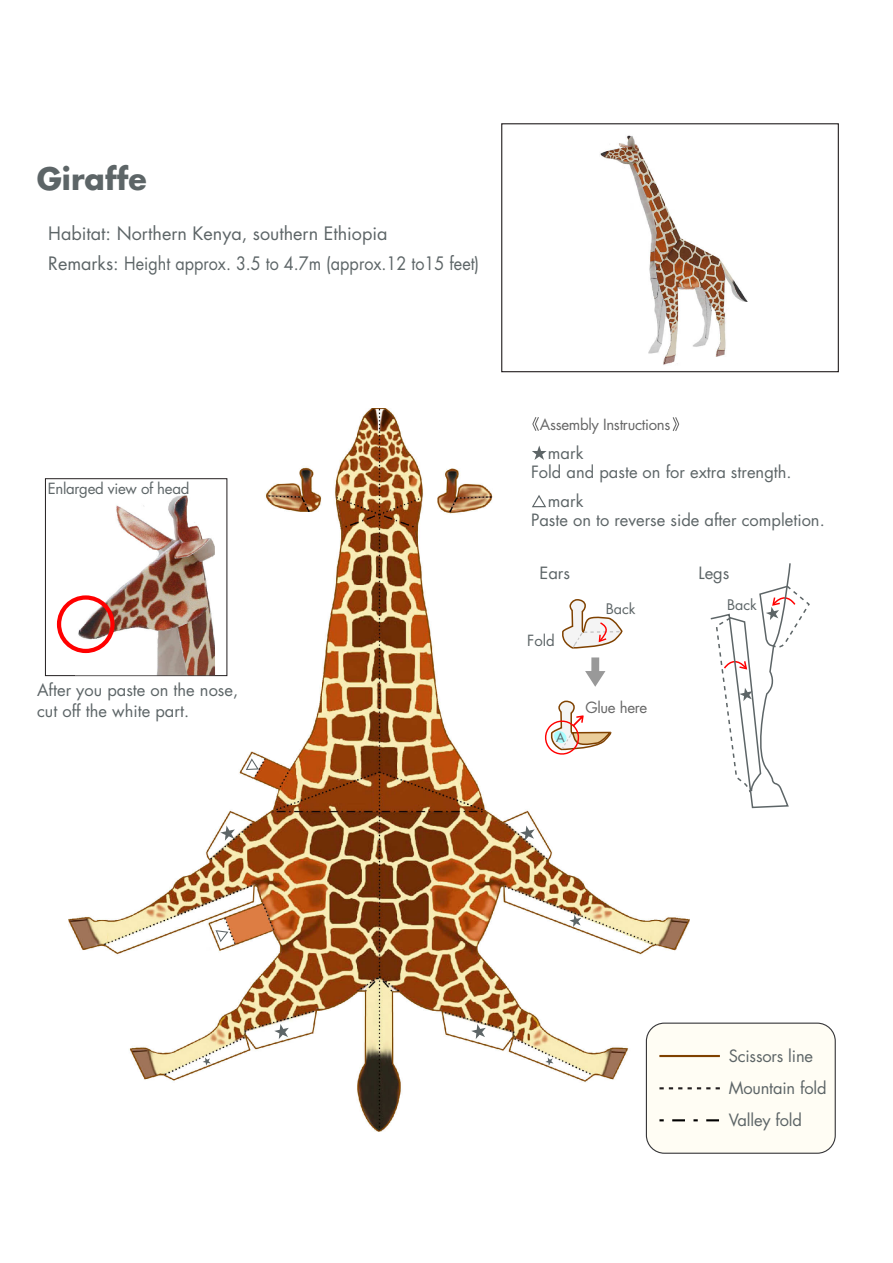
<style>
.page{position:relative;width:893px;height:1263px;background:#fff}
.page>*{position:absolute;margin:0;border:0;box-sizing:border-box;transform-origin:0 0}
.t1{font:700 30px "Futura";color:#5d6567}
.t2{font:18px/30px "Futura";color:#5d6567}
.t3{font:16.5px/19.5px "Futura";color:#5d6567}
.t4{font:15px "Futura";letter-spacing:-.02em;color:#666}
.t5{font:15px "Futura";letter-spacing:-.02em;color:#5d6567}
.t6{font:14.25px "Futura";color:#5d6567}
.t7{font:12.3px "Futura";color:#5d6567}
</style>
<div class="page">
<img style="left:68px;top:409px;width:621px;height:723px">
<svg style="left:448px;top:497px;width:10px;height:17px"></svg>
<svg style="left:301px;top:496px;width:10px;height:17px"></svg>
<svg style="left:585px;top:657px;width:20px;height:30px"></svg>
<svg style="left:542px;top:700px;width:73px;height:55px"></svg>
<svg style="left:561px;top:598px;width:65px;height:52px"></svg>
<div style="left:45px;top:478px;width:182px;height:198px;border:1px solid #231f20"></div>
<img style="left:75px;top:493px;width:140px;height:182px">
<div style="left:57px;top:595px;width:58px;height:58px;border:4px solid #f00;border-radius:50%"></div>
<svg style="left:520px;top:826px;width:15px;height:15px"></svg>
<svg style="left:569px;top:915px;width:12px;height:12px"></svg>
<svg style="left:710px;top:563px;width:100px;height:246px"></svg>
<svg style="left:220px;top:826px;width:15px;height:15px"></svg>
<svg style="left:203px;top:1057px;width:8px;height:9px"></svg>
<svg style="left:545px;top:1057px;width:8px;height:9px"></svg>
<svg style="left:274px;top:1024px;width:15px;height:15px"></svg>
<svg style="left:471px;top:1024px;width:15px;height:15px"></svg>
<svg style="left:246px;top:758px;width:13px;height:12px"></svg>
<svg style="left:215px;top:930px;width:13px;height:12px"></svg>
<div style="left:646px;top:1022px;width:190px;height:132px;background:#fffdf4;border:1px solid #363639;border-radius:18px"></div>
<svg style="left:659px;top:1087px;width:61px;height:2px"></svg>
<svg style="left:659px;top:1119px;width:60px;height:2px"></svg>
<hr style="left:659px;top:1055px;width:61px;height:2px;background:#7f4100">
<svg style="left:532px;top:417px;width:7px;height:14px"></svg>
<svg style="left:673px;top:417px;width:6px;height:14px"></svg>
<svg style="left:532px;top:445px;width:15px;height:15px"></svg>
<svg style="left:532px;top:495px;width:14px;height:12px"></svg>
<div style="left:501px;top:123px;width:338px;height:249px;background:#fff;border:1px solid #231f20"></div>
<img style="left:600px;top:135px;width:147px;height:230px">
<h1 class="t1" style="left:37px;top:159px;width:111px">Giraffe</h1>
<p class="t2" style="left:48px;top:218px;width:432px">Habitat: Northern Kenya, southern Ethiopia<br>Remarks: Height approx. 3.5 to 4.7m (approx.12 to15 feet)</p>
<p class="t5" style="left:48px;top:479px;width:143px">Enlarged view of head</p>
<p class="t3" style="left:37px;top:680px;width:203px;line-height:21px">After you paste on the nose, cut off the white part.</p>
<p class="t4" style="left:540px;top:414px;width:132px">Assembly Instructions</p>
<p class="t3" style="left:531px;top:443px;width:262px;text-indent:17px">mark<br>Fold and paste on for extra strength.</p>
<p class="t3" style="left:531px;top:491px;width:295px;text-indent:17px">mark<br>Paste on to reverse side after completion.</p>
<p class="t3" style="left:540px;top:563px;width:32px;rotate:1deg">Ears</p>
<p class="t3" style="left:699px;top:563px;width:32px;rotate:1deg">Legs</p>
<p class="t5" style="left:527px;top:631px;width:29px">Fold</p>
<p class="t6" style="left:606px;top:599px;width:31px;rotate:1deg">Back</p>
<p class="t7" style="left:556px;top:729px;width:10px">A</p>
<p class="t4" style="left:585px;top:698px;width:63px">Glue here</p>
<p class="t6" style="left:727px;top:595px;width:31px">Back</p>
<p class="t3" style="left:729px;top:1040px;width:99px;line-height:32.1px">Scissors line<br>Mountain fold<br>Valley fold</p>
</div>
